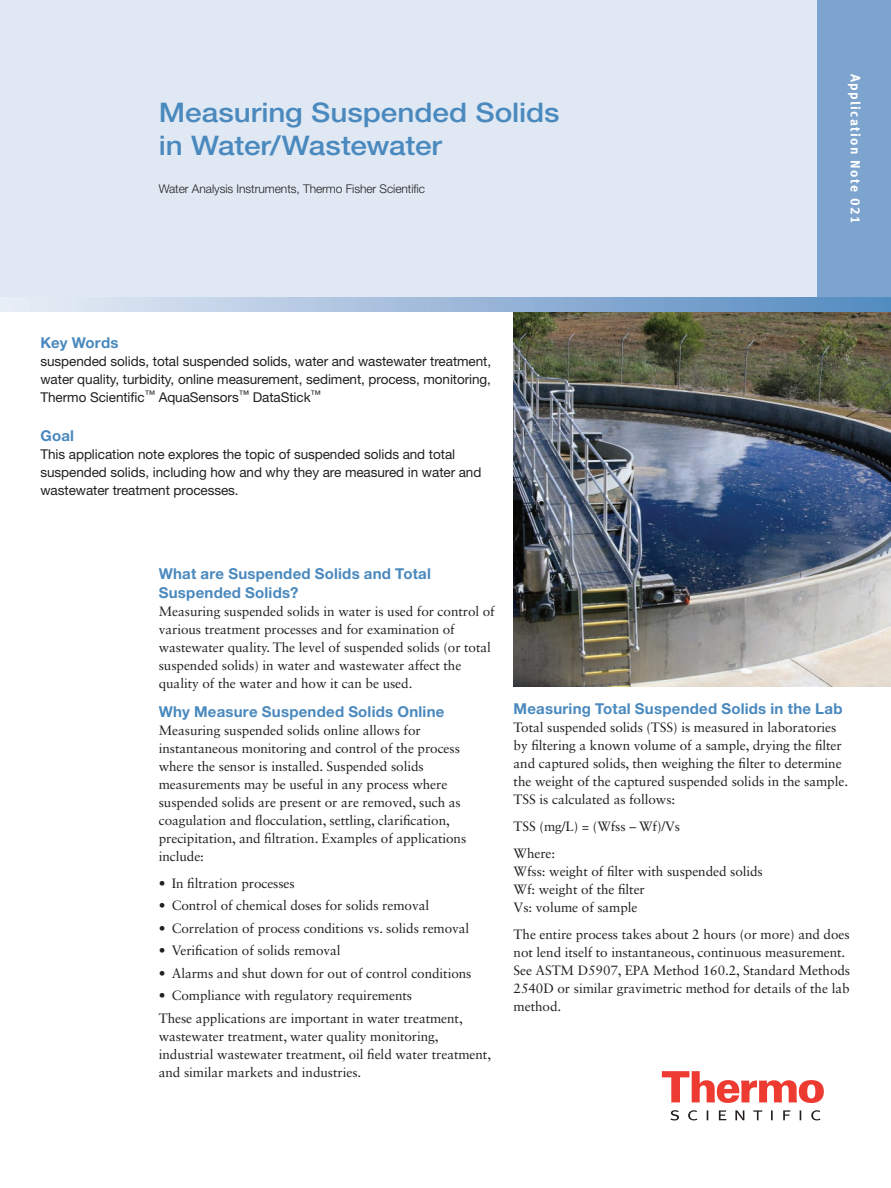
<style>
.page{position:relative;width:891px;height:1188px;background:#fff}
.page>*{position:absolute;margin:0;border:0;box-sizing:border-box;transform-origin:0 0}
.t1{font:500 27px/33px "Helvetica Neue LT Std";color:#4a89be;scale:1.1 1}
.Headline_level_1{font:700 15px/19.5px "Helvetica Neue LT Std";letter-spacing:.015em;color:#4a89be}
.Body_copy{font:13.5px/18px "Sabon LT Std";letter-spacing:-.005em;color:#231f20}
.Keywords_Text{font:13.5px/18px "Helvetica Neue LT Std";letter-spacing:-.005em;color:#231f20;text-align:justify}
.Goal_Text{font:13.5px/18px "Helvetica Neue LT Std";letter-spacing:-.005em;color:#231f20}
.t2{font:700 13.5px "Meta Offc";letter-spacing:.1em;color:#fff}
.t3{font:300 12px "Helvetica Neue LT Std";letter-spacing:-.005em;color:#231f20}
</style>
<div class="page">
<img style="left:514px;top:312px;width:377px;height:375px">
<div style="left:0;top:0;width:891px;height:303px;background:#dfe8f3"></div>
<div style="left:817px;top:0;width:74px;height:303px;background:#7ca4ce"></div>
<svg style="left:662px;top:1071px;width:162px;height:32px"></svg>
<svg style="left:670px;top:1110px;width:151px;height:10px"></svg>
<svg style="left:0;top:297px;width:891px;height:15px;background:#9ebbda"></svg>
<h1 class="t1" style="left:159px;top:95px;width:366px">Measuring Suspended Solids in Water/Wastewater</h1>
<p class="t3" style="left:159px;top:181px;width:268px">Water Analysis Instruments, Thermo Fisher Scientific</p>
<p class="Headline_level_1" style="left:40px;top:333px;width:80px">Key Words</p>
<p class="Keywords_Text" style="left:40px;top:352px;width:452px">suspended solids, total suspended solids, water and wastewater treatment, water quality, turbidity, online measurement, sediment, process, monitoring, Thermo Scientific<sup>™</sup> AquaSensors<sup>™</sup> DataStick<sup>™</sup></p>
<p class="Headline_level_1" style="left:40px;top:426px;width:35px">Goal</p>
<p class="Goal_Text" style="left:40px;top:445px;width:442px">This application note explores the topic of suspended solids and total suspended solids, including how and why they are measured in water and wastewater treatment processes.</p>
<p class="t2" style="left:864px;top:74px;width:151px;rotate:90deg">Application Note 021</p>
<p class="Headline_level_1" style="left:159px;top:563px;width:274px">What are Suspended Solids and Total<br>Suspended Solids?</p>
<p class="Body_copy" style="left:159px;top:602px;width:338px">Measuring suspended solids in water is used for control of various treatment processes and for examination of wastewater quality. The level of suspended solids (or total suspended solids) in water and wastewater affect the quality of the water and how it can be used.</p>
<p class="Headline_level_1" style="left:159px;top:701px;width:287px">Why Measure Suspended Solids Online</p>
<p class="Body_copy" style="left:159px;top:721px;width:309px">Measuring suspended solids online allows for instantaneous monitoring and control of the process where the sensor is installed. Suspended solids measurements may be useful in any process where suspended solids are present or are removed, such as coagulation and flocculation, settling, clarification, precipitation, and filtration. Examples of applications include:</p>
<p class="Body_copy" style="left:159px;top:874px;width:138px">• In filtration processes</p>
<p class="Body_copy" style="left:159px;top:896px;width:272px">• Control of chemical doses for solids removal</p>
<p class="Body_copy" style="left:159px;top:919px;width:312px">• Correlation of process conditions vs. solids removal</p>
<p class="Body_copy" style="left:159px;top:941px;width:183px">• Verification of solids removal</p>
<p class="Body_copy" style="left:159px;top:964px;width:314px">• Alarms and shut down for out of control conditions</p>
<p class="Body_copy" style="left:159px;top:986px;width:255px">• Compliance with regulatory requirements</p>
<p class="Body_copy" style="left:159px;top:1009px;width:334px">These applications are important in water treatment, wastewater treatment, water quality monitoring, industrial wastewater treatment, oil field water treatment, and similar markets and industries.</p>
<p class="Headline_level_1" style="left:514px;top:698px;width:330px">Measuring Total Suspended Solids in the Lab</p>
<p class="Body_copy" style="left:514px;top:718px;width:336px">Total suspended solids (TSS) is measured in laboratories by filtering a known volume of a sample, drying the filter and captured solids, then weighing the filter to determine the weight of the captured suspended solids in the sample.<br>TSS is calculated as follows:</p>
<p class="Body_copy" style="left:514px;top:817px;width:168px">TSS (mg/L) = (Wfss – Wf)/Vs</p>
<p class="Body_copy" style="left:514px;top:844px;width:43px">Where:</p>
<p class="Body_copy" style="left:514px;top:862px;width:251px">Wfss: weight of filter with suspended solids</p>
<p class="Body_copy" style="left:514px;top:880px;width:133px">Wf: weight of the filter</p>
<p class="Body_copy" style="left:514px;top:898px;width:125px">Vs: volume of sample</p>
<p class="Body_copy" style="left:514px;top:925px;width:338px">The entire process takes about 2 hours (or more) and does not lend itself to instantaneous, continuous measurement.<br>See ASTM D5907, EPA Method 160.2, Standard Methods 2540D or similar gravimetric method for details of the lab method.</p>
</div>
